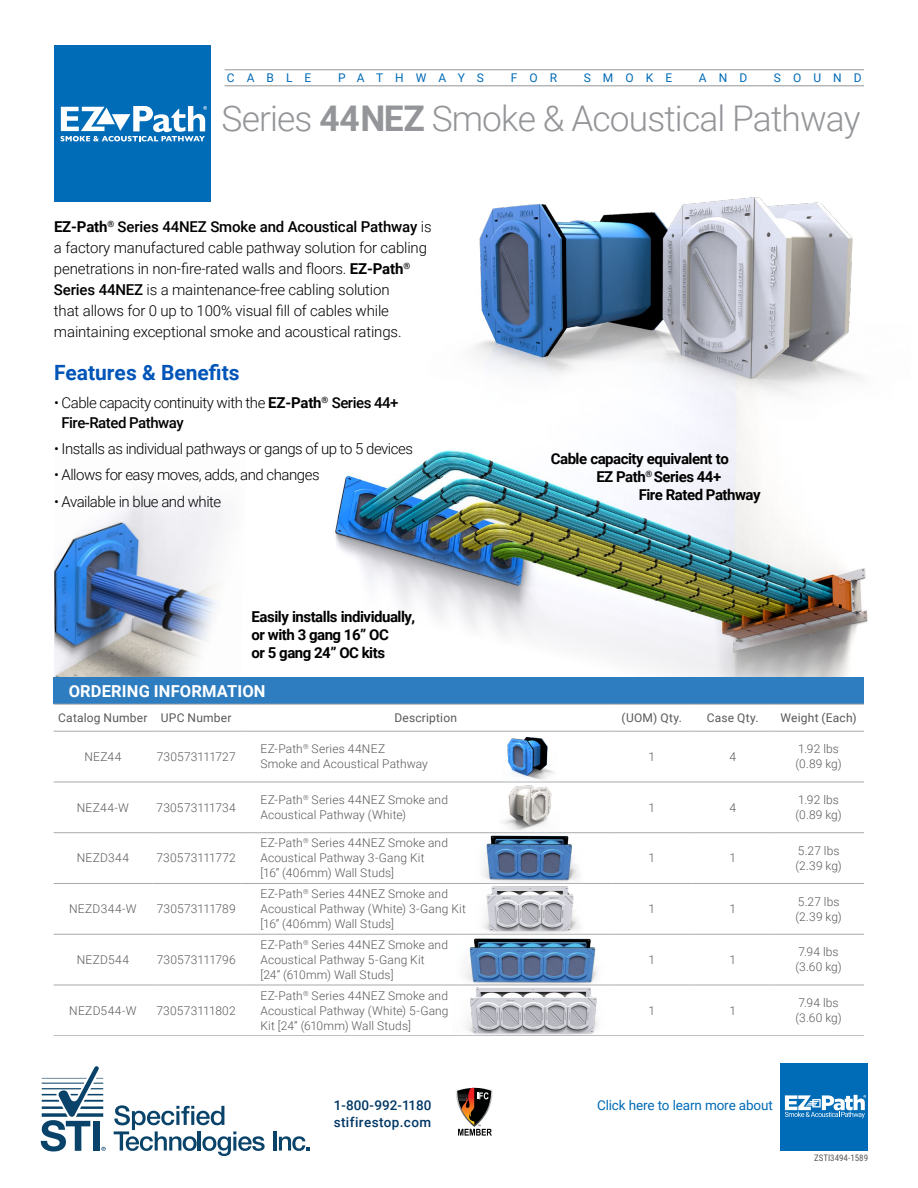
<style>
.page{position:relative;width:918px;height:1188px;background:#fff}
.page>*{position:absolute;margin:0;border:0;box-sizing:border-box;transform-origin:0 0}
.t1{font:300 35.4px "Roboto";letter-spacing:-.025em;color:#939598}
.t2{font:700 21px "Roboto";color:#0055b8}
.t3{font:700 16.5px "Roboto";letter-spacing:.01em;color:#fff}
.t4{font:300 15px/21px "Roboto";letter-spacing:-.01em;color:#000}
.t5{font:300 15px/19.5px "Roboto";letter-spacing:-.03em;color:#000}
.t6{font:700 15px/18px "Roboto";letter-spacing:-.03em;color:#000}
.t7{font:13.5px "Roboto";letter-spacing:-.01em;color:#006bb6}
.t8{font:500 13.5px "Roboto";letter-spacing:.03em;color:#003764}
.t9{font:500 13.5px "Roboto";color:#003764}
.t10{font:300 12px/15px "Roboto";letter-spacing:.01em;color:#58595b}
.t11{font:12px "Roboto";letter-spacing:.02em;color:#58595b}
.t12{font:12px "Roboto";letter-spacing:1.005em;color:#006bb6}
.t13{font:300 12px "Roboto";letter-spacing:.03em;color:#58595b}
.t14{font:12px "Roboto";letter-spacing:.985em;color:#006bb6}
.t15{font:9px "Roboto Condensed";color:#58595b}
.s1{font-weight:700}
.s2{font-weight:500}
</style>
<div class="page">
<div style="left:781px;top:1063px;width:87px;height:87px;background:#006bb6"></div>
<svg style="left:785px;top:1095px;width:81px;height:23px"></svg>
<img style="left:54px;top:495px;width:168px;height:182px">
<img style="left:335px;top:465px;width:533px;height:212px">
<div style="left:54px;top:677px;width:810px;height:27px;background:#2e7dc1"></div>
<hr style="left:54px;top:704px;width:98px;height:1px;background:#a7a9ac">
<hr style="left:152px;top:704px;width:88px;height:1px;background:#a7a9ac">
<hr style="left:240px;top:704px;width:371px;height:1px;background:#a7a9ac">
<hr style="left:611px;top:704px;width:81px;height:1px;background:#a7a9ac">
<hr style="left:692px;top:704px;width:81px;height:1px;background:#a7a9ac">
<hr style="left:773px;top:704px;width:91px;height:1px;background:#a7a9ac">
<hr style="left:54px;top:731px;width:98px;height:1px;background:#a7a9ac">
<hr style="left:152px;top:731px;width:88px;height:1px;background:#a7a9ac">
<hr style="left:240px;top:731px;width:371px;height:1px;background:#a7a9ac">
<hr style="left:611px;top:731px;width:81px;height:1px;background:#a7a9ac">
<hr style="left:692px;top:731px;width:81px;height:1px;background:#a7a9ac">
<hr style="left:773px;top:731px;width:91px;height:1px;background:#a7a9ac">
<hr style="left:54px;top:782px;width:98px;height:1px;background:#a7a9ac">
<hr style="left:152px;top:782px;width:88px;height:1px;background:#a7a9ac">
<hr style="left:240px;top:782px;width:371px;height:1px;background:#a7a9ac">
<hr style="left:611px;top:782px;width:81px;height:1px;background:#a7a9ac">
<hr style="left:692px;top:782px;width:81px;height:1px;background:#a7a9ac">
<hr style="left:773px;top:782px;width:91px;height:1px;background:#a7a9ac">
<hr style="left:54px;top:832px;width:98px;height:1px;background:#a7a9ac">
<hr style="left:152px;top:832px;width:88px;height:1px;background:#a7a9ac">
<hr style="left:240px;top:832px;width:371px;height:1px;background:#a7a9ac">
<hr style="left:611px;top:832px;width:81px;height:1px;background:#a7a9ac">
<hr style="left:692px;top:832px;width:81px;height:1px;background:#a7a9ac">
<hr style="left:773px;top:832px;width:91px;height:1px;background:#a7a9ac">
<hr style="left:54px;top:883px;width:98px;height:1px;background:#a7a9ac">
<hr style="left:152px;top:883px;width:88px;height:1px;background:#a7a9ac">
<hr style="left:240px;top:883px;width:371px;height:1px;background:#a7a9ac">
<hr style="left:611px;top:883px;width:81px;height:1px;background:#a7a9ac">
<hr style="left:692px;top:883px;width:81px;height:1px;background:#a7a9ac">
<hr style="left:773px;top:883px;width:91px;height:1px;background:#a7a9ac">
<hr style="left:54px;top:934px;width:98px;height:1px;background:#a7a9ac">
<hr style="left:152px;top:934px;width:88px;height:1px;background:#a7a9ac">
<hr style="left:240px;top:934px;width:371px;height:1px;background:#a7a9ac">
<hr style="left:611px;top:934px;width:81px;height:1px;background:#a7a9ac">
<hr style="left:692px;top:934px;width:81px;height:1px;background:#a7a9ac">
<hr style="left:773px;top:934px;width:91px;height:1px;background:#a7a9ac">
<hr style="left:54px;top:985px;width:98px;height:1px;background:#a7a9ac">
<hr style="left:152px;top:985px;width:88px;height:1px;background:#a7a9ac">
<hr style="left:240px;top:985px;width:371px;height:1px;background:#a7a9ac">
<hr style="left:611px;top:985px;width:81px;height:1px;background:#a7a9ac">
<hr style="left:692px;top:985px;width:81px;height:1px;background:#a7a9ac">
<hr style="left:773px;top:985px;width:91px;height:1px;background:#a7a9ac">
<hr style="left:54px;top:1036px;width:98px;height:1px;background:#a7a9ac">
<hr style="left:152px;top:1036px;width:88px;height:1px;background:#a7a9ac">
<hr style="left:240px;top:1036px;width:371px;height:1px;background:#a7a9ac">
<hr style="left:611px;top:1036px;width:81px;height:1px;background:#a7a9ac">
<hr style="left:692px;top:1036px;width:81px;height:1px;background:#a7a9ac">
<hr style="left:773px;top:1036px;width:91px;height:1px;background:#a7a9ac">
<hr style="left:225px;top:70px;width:639px;height:1px;background:#939598">
<hr style="left:225px;top:86px;width:639px;height:1px;background:#939598">
<img style="left:420px;top:197px;width:448px;height:278px">
<div style="left:54px;top:45px;width:157px;height:157px;background:#006bb6"></div>
<svg style="left:61px;top:106px;width:146px;height:35px"></svg>
<img style="left:450px;top:985px;width:160px;height:51px">
<img style="left:456px;top:938px;width:153px;height:47px">
<img style="left:476px;top:886px;width:107px;height:49px">
<img style="left:467px;top:832px;width:122px;height:52px">
<img style="left:502px;top:737px;width:54px;height:45px">
<img style="left:500px;top:782px;width:59px;height:49px">
<svg style="left:41px;top:1066px;width:65px;height:85px"></svg>
<div style="left:93px;top:1121px;width:7px;height:30px;background:#0a436a"></div>
<svg style="left:114px;top:1105px;width:151px;height:51px"></svg>
<hr style="left:273px;top:1131px;width:4px;height:20px;background:#0a436a">
<svg style="left:279px;top:1136px;width:31px;height:15px"></svg>
<svg style="left:456px;top:1087px;width:37px;height:49px"></svg>
<p class="t12" style="left:227px;top:69px;width:86px">CABLE</p>
<p class="t14" style="left:338px;top:69px;width:147px">PATHWAYS</p>
<p class="t12" style="left:511px;top:69px;width:48px">FOR</p>
<p class="t12" style="left:584px;top:69px;width:90px">SMOKE</p>
<p class="t12" style="left:699px;top:69px;width:50px">AND</p>
<p class="t12" style="left:774px;top:69px;width:89px">SOUND</p>
<h1 class="t1" style="left:222px;top:93px;width:641px">Series <span class="s1">44NEZ</span> Smoke &amp; Acoustical Pathway</h1>
<p class="t4" style="left:54px;top:215px;width:379px"><span class="s1">EZ-Path</span><sup>®</sup> <span class="s2">Series 44NEZ Smoke and Acoustical Pathway</span> is a factory manufactured cable pathway solution for cabling penetrations in non-fire-rated walls and floors. <span class="s1">EZ-Path</span><sup>® </sup><span class="s2">Series 44NEZ</span> is a maintenance-free cabling solution<br>that allows for 0 up to 100% visual fill of cables while maintaining exceptional smoke and acoustical ratings.</p>
<h2 class="t2" style="left:54px;top:358px;width:187px">Features &amp; Benefits</h2>
<p class="t5" style="left:62px;top:393px;width:339px;text-indent:-8px">• Cable capacity continuity with the <span class="s1">EZ-Path</span><sup>®</sup> <span class="s2">Series 44+<br>Fire-Rated Pathway</span></p>
<p class="t5" style="left:54px;top:439px;width:360px">• Installs as individual pathways or gangs of up to 5 devices</p>
<p class="t5" style="left:54px;top:465px;width:267px">• Allows for easy moves, adds, and changes</p>
<p class="t5" style="left:54px;top:491px;width:169px">• Available in blue and white</p>
<p class="t6" style="left:252px;top:608px;width:165px">Easily installs individually, or with 3 gang 16” OC<br>or 5 gang 24” OC kits</p>
<p class="t6" style="left:551px;top:449px;width:180px">Cable capacity equivalent to</p>
<p class="t6" style="left:596px;top:467px;width:126px">EZ Path<sup>®</sup> Series 44+</p>
<p class="t6" style="left:639px;top:485px;width:124px">Fire Rated Pathway</p>
<h3 class="t3" style="left:69px;top:679px;width:198px">ORDERING INFORMATION</h3>
<p class="t11" style="left:58px;top:709px;width:175px">Catalog Number UPC Number</p>
<p class="t11" style="left:394px;top:709px;width:64px">Description</p>
<p class="t11" style="left:622px;top:709px;width:62px">(UOM) Qty.</p>
<p class="t11" style="left:707px;top:709px;width:53px">Case Qty.</p>
<p class="t11" style="left:781px;top:709px;width:78px">Weight (Each)</p>
<p class="t10" style="left:84px;top:749px;width:39px">NEZ44</p>
<p class="t10" style="left:157px;top:749px;width:80px">730573111727</p>
<p class="t10" style="left:260px;top:741px;width:169px">EZ-Path<sup>®</sup> Series 44NEZ<br>Smoke and Acoustical Pathway</p>
<p class="t10" style="left:648px;top:749px;width:8px">1</p>
<p class="t10" style="left:729px;top:749px;width:8px">4</p>
<p class="t10" style="left:796px;top:741px;width:48px">1.92 lbs (0.89 kg)</p>
<p class="t10" style="left:77px;top:799px;width:54px">NEZ44-W</p>
<p class="t10" style="left:157px;top:799px;width:81px">730573111734</p>
<p class="t10" style="left:260px;top:792px;width:189px">EZ-Path<sup>®</sup> Series 44NEZ Smoke and<br>Acoustical Pathway (White)</p>
<p class="t10" style="left:648px;top:799px;width:8px">1</p>
<p class="t10" style="left:729px;top:799px;width:8px">4</p>
<p class="t10" style="left:796px;top:792px;width:48px">1.92 lbs (0.89 kg)</p>
<p class="t10" style="left:77px;top:850px;width:54px">NEZD344</p>
<p class="t10" style="left:157px;top:850px;width:81px">730573111772</p>
<p class="t10" style="left:260px;top:835px;width:189px">EZ-Path<sup>®</sup> Series 44NEZ Smoke and<br>Acoustical Pathway 3-Gang Kit<br>[16” (406mm) Wall Studs]</p>
<p class="t10" style="left:648px;top:850px;width:8px">1</p>
<p class="t10" style="left:729px;top:850px;width:8px">1</p>
<p class="t10" style="left:795px;top:843px;width:48px">5.27 lbs (2.39 kg)</p>
<p class="t10" style="left:69px;top:901px;width:69px">NEZD344-W</p>
<p class="t10" style="left:157px;top:901px;width:81px">730573111789</p>
<p class="t13" style="left:77px;top:951px;width:54px">NEZD544</p>
<p class="t10" style="left:157px;top:952px;width:81px">730573111796</p>
<p class="t13" style="left:69px;top:1002px;width:69px">NEZD544-W</p>
<p class="t10" style="left:157px;top:1002px;width:81px">730573111802</p>
<p class="t10" style="left:260px;top:886px;width:207px">EZ-Path<sup>®</sup> Series 44NEZ Smoke and<br>Acoustical Pathway (White) 3-Gang Kit [16” (406mm) Wall Studs]</p>
<p class="t10" style="left:260px;top:937px;width:189px">EZ-Path<sup>®</sup> Series 44NEZ Smoke and<br>Acoustical Pathway 5-Gang Kit<br>[24” (610mm) Wall Studs]</p>
<p class="t10" style="left:260px;top:987px;width:190px;text-align:justify">EZ-Path<sup>®</sup> Series 44NEZ Smoke and Acoustical Pathway (White) 5-Gang Kit [24” (610mm) Wall Studs]</p>
<p class="t10" style="left:648px;top:901px;width:8px">1</p>
<p class="t10" style="left:729px;top:901px;width:8px">1</p>
<p class="t10" style="left:795px;top:893px;width:48px">5.27 lbs (2.39 kg)</p>
<p class="t10" style="left:648px;top:952px;width:8px">1</p>
<p class="t10" style="left:729px;top:952px;width:8px">1</p>
<p class="t10" style="left:796px;top:944px;width:48px">7.94 lbs (3.60 kg)</p>
<p class="t10" style="left:648px;top:1002px;width:8px">1</p>
<p class="t10" style="left:729px;top:1002px;width:8px">1</p>
<p class="t10" style="left:796px;top:995px;width:48px">7.94 lbs (3.60 kg)</p>
<p class="t9" style="left:334px;top:1095px;width:99px">1-800-992-1180</p>
<p class="t7" style="left:597px;top:1096px;width:177px">Click here to learn more about</p>
<p class="t8" style="left:334px;top:1112px;width:99px">stifirestop.com</p>
<p class="t15" style="left:814px;top:1151px;width:56px">ZSTI3494-1589</p>
</div>
